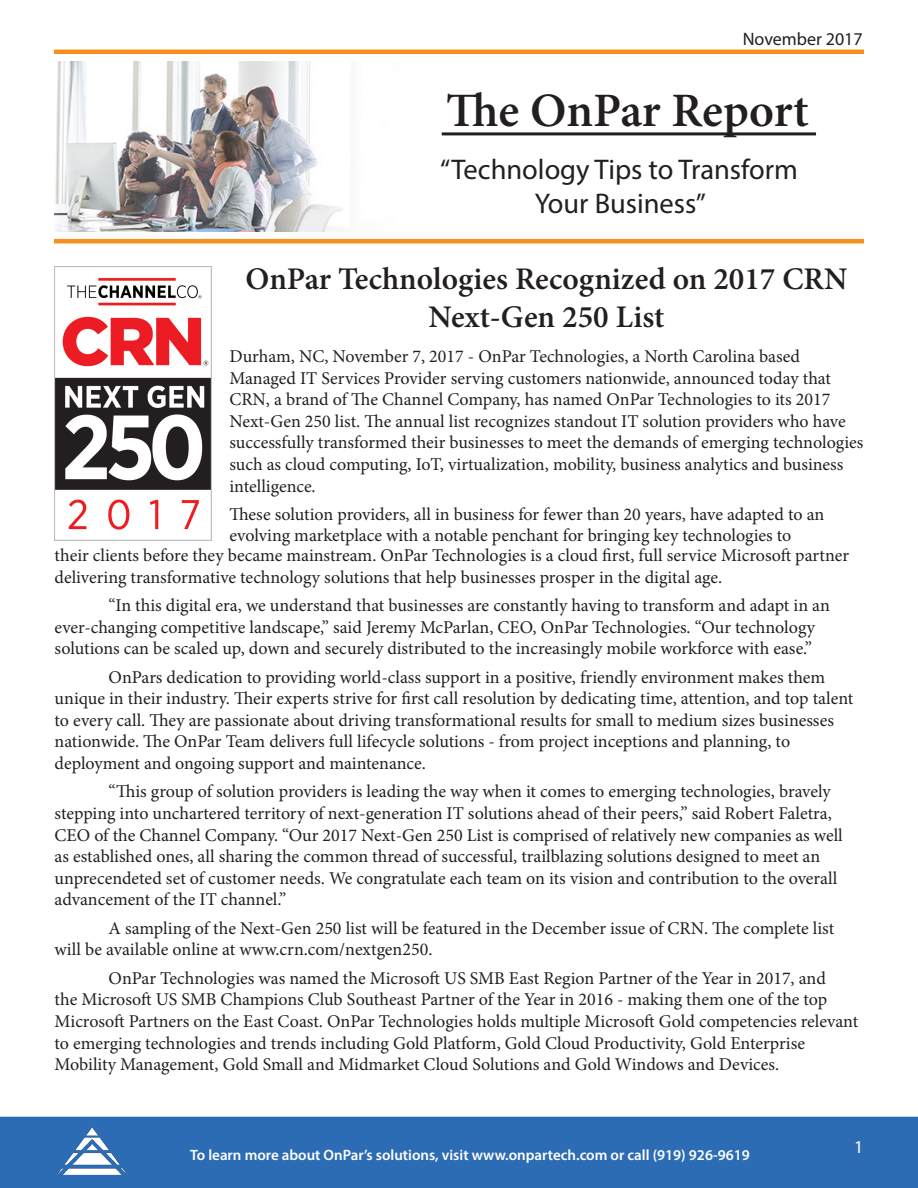
<style>
.page{position:relative;width:918px;height:1188px;background:#fff}
.page>*{position:absolute;margin:0;border:0;box-sizing:border-box;transform-origin:0 0}
.t1{font:600 48px "Minion Pro";color:#231f20}
.t2{font:600 31.5px/37.8px "Minion Pro";color:#231f20;text-align:center}
.t3{font:28.5px/34.2px "Myriad Pro";color:#231f20;text-align:center}
.t4{font:18px/21.6px "Minion Pro";color:#231f20}
.t5{font:18px "Myriad Pro";color:#231f20}
.t6{font:18px "Myriad Pro";color:#fff}
.t7{font:600 15px "Myriad Pro";color:#fff}
</style>
<div class="page">
<hr style="left:54px;top:50px;width:810px;height:4px;background:#f78f1e">
<div style="left:1px;top:1117px;width:916px;height:70px;background:#2c6cb5"></div>
<div style="left:0;top:1117px;width:918px;height:71px;border:2px solid #2c6cb5"></div>
<img style="left:57px;top:1127px;width:70px;height:48px">
<img style="left:55px;top:267px;width:156px;height:273px">
<img style="left:54px;top:62px;width:394px;height:169px">
<hr style="left:54px;top:239px;width:810px;height:4px;background:#f78f1e">
<hr style="left:442px;top:132px;width:374px;height:3px;background:#231f20">
<p class="t5" style="left:743px;top:27px;width:122px">November 2017</p>
<p class="t1" style="left:446px;top:77px;width:364px">The OnPar Report</p>
<p class="t3" style="left:440px;top:152px;width:359px">“Technology Tips to Transform<br>Your Business”</p>
<p class="t2" style="left:245px;top:260px;width:603px">OnPar Technologies Recognized on 2017 CRN<br>Next-Gen 250 List</p>
<p class="t4" style="left:229px;top:345px;width:636px">Durham, NC, November 7, 2017 - OnPar Technologies, a North Carolina based Managed IT Services Provider serving customers nationwide, announced today that CRN, a brand of The Channel Company, has named OnPar Technologies to its 2017<br>Next-Gen 250 list. The annual list recognizes standout IT solution providers who have successfully transformed their businesses to meet the demands of emerging technologies such as cloud computing, IoT, virtualization, mobility, business analytics and business intelligence.</p>
<p class="t4" style="left:229px;top:503px;width:596px">These solution providers, all in business for fewer than 20 years, have adapted to an evolving marketplace with a notable penchant for bringing key technologies to</p>
<p class="t4" style="left:55px;top:545px;width:796px">their clients before they became mainstream. OnPar Technologies is a cloud first, full service Microsoft partner delivering transformative technology solutions that help businesses prosper in the digital age.</p>
<p class="t4" style="left:55px;top:595px;width:777px;text-indent:54px">“In this digital era, we understand that businesses are constantly having to transform and adapt in an ever-changing competitive landscape,” said Jeremy McParlan, CEO, OnPar Technologies. “Our technology solutions can be scaled up, down and securely distributed to the increasingly mobile workforce with ease.”</p>
<p class="t4" style="left:55px;top:666px;width:800px;text-indent:54px">OnPars dedication to providing world-class support in a positive, friendly environment makes them unique in their industry. Their experts strive for first call resolution by dedicating time, attention, and top talent to every call. They are passionate about driving transformational results for small to medium sizes businesses nationwide. The OnPar Team delivers full lifecycle solutions - from project inceptions and planning, to deployment and ongoing support and maintenance.</p>
<p class="t4" style="left:55px;top:781px;width:790px;text-indent:54px">“This group of solution providers is leading the way when it comes to emerging technologies, bravely stepping into unchartered territory of next-generation IT solutions ahead of their peers,” said Robert Faletra, CEO of the Channel Company. “Our 2017 Next-Gen 250 List is comprised of relatively new companies as well as established ones, all sharing the common thread of successful, trailblazing solutions designed to meet an unprecendeted set of customer needs. We congratulate each team on its vision and contribution to the overall advancement of the IT channel.”</p>
<p class="t4" style="left:55px;top:917px;width:781px;text-indent:54px">A sampling of the Next-Gen 250 list will be featured in the December issue of CRN. The complete list will be available online at www.crn.com/nextgen250.</p>
<p class="t4" style="left:55px;top:967px;width:805px;text-indent:54px">OnPar Technologies was named the Microsoft US SMB East Region Partner of the Year in 2017, and<br>the Microsoft US SMB Champions Club Southeast Partner of the Year in 2016 - making them one of the top Microsoft Partners on the East Coast. OnPar Technologies holds multiple Microsoft Gold competencies relevant to emerging technologies and trends including Gold Platform, Gold Cloud Productivity, Gold Enterprise Mobility Management, Gold Small and Midmarket Cloud Solutions and Gold Windows and Devices.</p>
<p class="t7" style="left:190px;top:1145px;width:561px">To learn more about OnPar’s solutions, visit www.onpartech.com or call (919) 926-9619</p>
<p class="t6" style="left:854px;top:1136px;width:11px">1</p>
</div>
